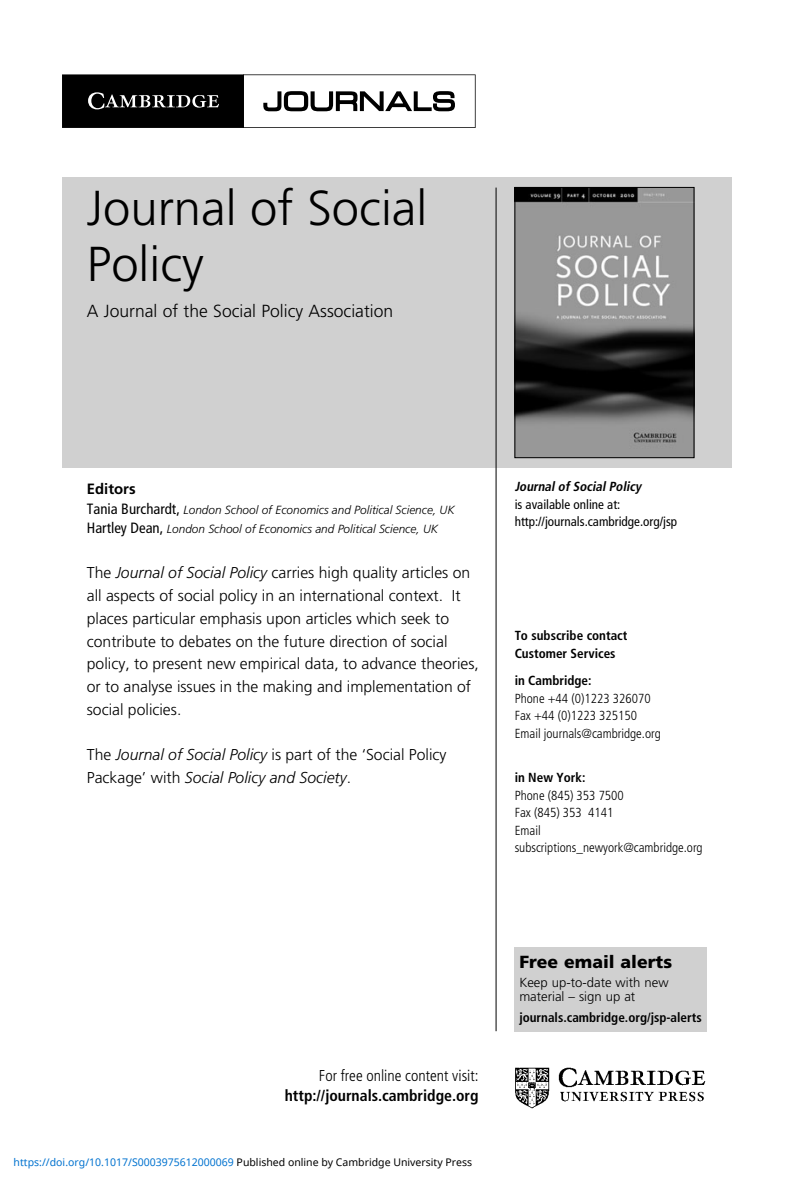
<style>
.page{position:relative;width:794px;height:1191px;background:#fff}
.page>*{position:absolute;margin:0;border:0;box-sizing:border-box;transform-origin:0 0}
.t1{font:300 49px/56px "Frutiger LT Std";color:#000}
.t2{font:300 17.5px "Frutiger LT Std";color:#000}
.t3{font:900 17.5px "Frutiger LT Std";color:#000}
.t4{font:300 15.75px/22.8px "Frutiger LT Std";color:#000}
.t5{font:italic 300 15.75px/22.8px "Frutiger LT Std";color:#000}
.t6{font:700 condensed 15.75px "Frutiger LT Std";color:#000}
.t7{font:300 condensed 15.75px "Frutiger LT Std";color:#000}
.t8{font:700 14.88px "Frutiger LT Std";color:#000}
.t9{font:300 condensed 13.12px/17.5px "Frutiger LT Std";color:#000}
.t10{font:700 condensed 13.12px/17.5px "Frutiger LT Std";color:#000}
.t11{font:condensed 13.12px/17.5px "Frutiger LT Std";color:#000}
.t12{font:300 13.12px/14px "Frutiger LT Std";color:#000}
.t13{font:italic 700 condensed 13.12px "Frutiger LT Std";color:#000}
.t14{font:italic 300 11.9px/19.2px "Frutiger LT Std";color:#000}
.t15{font:10.5px "Noto Sans";color:#0172cf}
.s1{font-weight:400;font-style:normal;font-stretch:condensed;font-size:14.88px}
.s2{font-style:italic}
.s3{font-style:normal}
.s4{color:#000}
</style>
<div class="page">
<div style="left:62px;top:177px;width:670px;height:291px;background:#d0d0d0"></div>
<img style="left:515px;top:1067px;width:191px;height:42px">
<hr style="left:495px;top:188px;width:1px;height:843px;background:#000">
<svg style="left:62px;top:74px;width:413px;height:54px"></svg>
<img style="left:516px;top:189px;width:176px;height:267px">
<div style="left:514px;top:187px;width:180px;height:271px;border:1px solid #000"></div>
<div style="left:514px;top:947px;width:193px;height:85px;background:#d0d0d0"></div>
<h1 class="t1" style="left:87px;top:183px;width:342px">Journal of Social<br>Policy</h1>
<p class="t2" style="left:87px;top:303px;width:308px">A Journal of the Social Policy Association</p>
<p class="t8" style="left:87px;top:482px;width:50px">Editors</p>
<p class="t14" style="left:87px;top:500px;width:369px"><span class="s1">Tania Burchardt,</span> London School of Economics and Political Science, UK<br><span class="s1">Hartley Dean,</span> London School of Economics and Political Science, UK</p>
<p class="t4" style="left:87px;top:562px;width:393px">The <span class="s2">Journal of Social Policy</span> carries high quality articles on all aspects of social policy in an international context. It places particular emphasis upon articles which seek to contribute to debates on the future direction of social policy, to present new empirical data, to advance theories, or to analyse issues in the making and implementation of social policies.</p>
<p class="t5" style="left:87px;top:744px;width:361px"><span class="s3">The</span> Journal of Social Policy <span class="s3">is part of the ‘Social Policy<br>Package’ with</span> Social Policy and Society<span class="s3">.</span></p>
<p class="t13" style="left:514px;top:480px;width:128px">Journal of Social Policy</p>
<p class="t11" style="left:514px;top:496px;width:164px">is available online at: http://journals.cambridge.org/jsp</p>
<p class="t10" style="left:514px;top:627px;width:114px">To subscribe contact<br>Customer Services</p>
<p class="t10" style="left:514px;top:672px;width:78px">in Cambridge:</p>
<p class="t9" style="left:514px;top:690px;width:148px">Phone +44 (0)1223 326070<br>Fax +44 (0)1223 325150<br>Email journals@cambridge.org</p>
<p class="t10" style="left:514px;top:770px;width:72px">in New York:</p>
<p class="t9" style="left:514px;top:787px;width:189px">Phone (845) 353 7500<br>Fax (845) 353 4141<br>Email subscriptions_newyork@cambridge.org</p>
<p class="t7" style="left:319px;top:1068px;width:161px">For free online content visit:</p>
<p class="t6" style="left:285px;top:1087px;width:195px">http://journals.cambridge.org</p>
<p class="t15" style="left:14px;top:1154px;width:460px">https://doi.org/10.1017/S0003975612000069 <span class="s4">Published online by Cambridge University Press</span></p>
<p class="t3" style="left:519px;top:952px;width:154px">Free email alerts</p>
<p class="t12" style="left:519px;top:976px;width:151px">Keep up-to-date with new material – sign up at</p>
<p class="t10" style="left:519px;top:1009px;width:184px">journals.cambridge.org/jsp-alerts</p>
</div>
